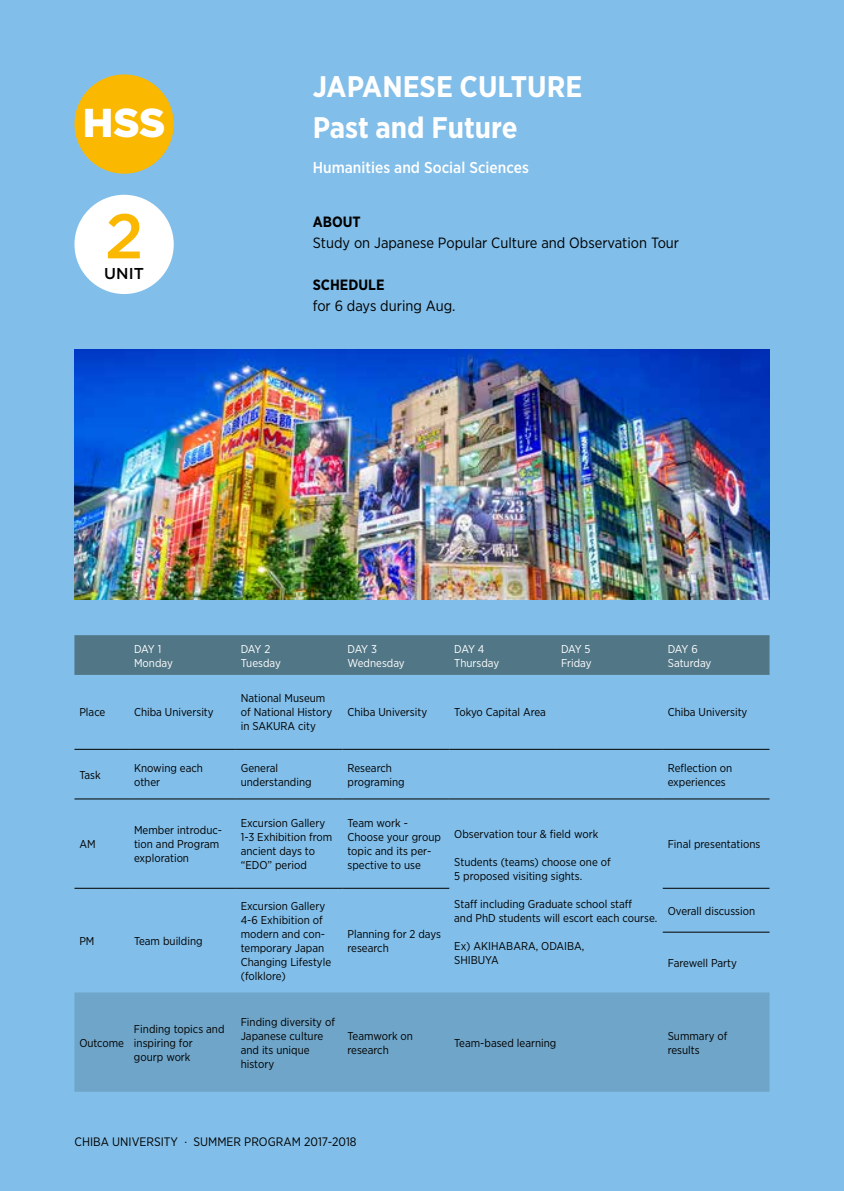
<style>
.page{position:relative;width:844px;height:1191px;background:#fff}
.page>*{position:absolute;margin:0;border:0;box-sizing:border-box;transform-origin:0 0}
.t1{font:500 63px "Gotham";color:#fbb800}
.t2{font:900 40.25px "Gotham";color:#fff}
.t3{font:700 29.75px/40.2px "Gotham Narrow";color:#fff}
.t4{font:500 15.75px "Gotham Narrow";color:#fff}
.t5{font:500 15.75px "Gotham";color:#000}
.t6{font:14.88px "Gotham Narrow";color:#000}
.t7{font:700 14.88px "Gotham Narrow";color:#000}
.t8{font:12.25px "Gotham Narrow";color:#000}
.t9{font:11.38px/14px "Gotham Narrow";color:#000}
.t10{font:11.38px/14px "Gotham Narrow";color:#fff}
</style>
<div class="page">
<div style="left:0;top:0;width:843px;height:1191px;background:#81bee9"></div>
<div style="left:74px;top:635px;width:695px;height:40px;background:#517686"></div>
<div style="left:74px;top:992px;width:695px;height:99px;background:#6fa5c8"></div>
<hr style="left:74px;top:749px;width:55px;height:1px;background:#000">
<hr style="left:129px;top:749px;width:107px;height:1px;background:#000">
<hr style="left:236px;top:749px;width:106px;height:1px;background:#000">
<hr style="left:342px;top:749px;width:107px;height:1px;background:#000">
<hr style="left:449px;top:749px;width:107px;height:1px;background:#000">
<hr style="left:556px;top:749px;width:106px;height:1px;background:#000">
<hr style="left:662px;top:749px;width:107px;height:1px;background:#000">
<hr style="left:74px;top:798px;width:55px;height:1px;background:#000">
<hr style="left:129px;top:798px;width:107px;height:1px;background:#000">
<hr style="left:236px;top:798px;width:106px;height:1px;background:#000">
<hr style="left:342px;top:798px;width:107px;height:1px;background:#000">
<hr style="left:449px;top:798px;width:107px;height:1px;background:#000">
<hr style="left:556px;top:798px;width:106px;height:1px;background:#000">
<hr style="left:662px;top:798px;width:107px;height:1px;background:#000">
<hr style="left:74px;top:888px;width:55px;height:1px;background:#000">
<hr style="left:129px;top:888px;width:107px;height:1px;background:#000">
<hr style="left:236px;top:888px;width:106px;height:1px;background:#000">
<hr style="left:342px;top:888px;width:107px;height:1px;background:#000">
<hr style="left:662px;top:888px;width:107px;height:1px;background:#000">
<hr style="left:662px;top:931px;width:107px;height:1px;background:#000">
<div style="left:74px;top:195px;width:100px;height:99px;background:#fff;border-radius:50%"></div>
<div style="left:74px;top:74px;width:100px;height:100px;background:#fbb800;border-radius:50%"></div>
<img style="left:74px;top:350px;width:695px;height:249px">
<h2 class="t2" style="left:83px;top:95px;width:84px">HSS</h2>
<h1 class="t1" style="left:105px;top:195px;width:40px">2</h1>
<h3 class="t5" style="left:104px;top:263px;width:41px">UNIT</h3>
<h3 class="t3" style="left:313px;top:66px;width:271px">JAPANESE CULTURE<br>Past and Future</h3>
<h3 class="t4" style="left:313px;top:157px;width:218px">Humanities and Social Sciences</h3>
<h3 class="t7" style="left:313px;top:212px;width:50px">ABOUT</h3>
<h3 class="t6" style="left:313px;top:233px;width:368px">Study on Japanese Popular Culture and Observation Tour</h3>
<h3 class="t7" style="left:313px;top:275px;width:73px">SCHEDULE</h3>
<h3 class="t6" style="left:313px;top:296px;width:144px">for 6 days during Aug.</h3>
<p class="t10" style="left:134px;top:641px;width:40px">DAY 1<br>Monday</p>
<p class="t10" style="left:241px;top:641px;width:42px">DAY 2<br>Tuesday</p>
<p class="t10" style="left:347px;top:641px;width:59px">DAY 3<br>Wednesday</p>
<p class="t10" style="left:454px;top:641px;width:46px">DAY 4<br>Thursday</p>
<p class="t10" style="left:561px;top:641px;width:32px">DAY 5<br>Friday</p>
<p class="t10" style="left:667px;top:641px;width:45px">DAY 6<br>Saturday</p>
<p class="t9" style="left:79px;top:705px;width:28px">Place</p>
<p class="t9" style="left:134px;top:705px;width:81px">Chiba University</p>
<p class="t9" style="left:241px;top:691px;width:93px">National Museum of National History in SAKURA city</p>
<p class="t9" style="left:347px;top:705px;width:81px">Chiba University</p>
<p class="t9" style="left:454px;top:705px;width:93px">Tokyo Capital Area</p>
<p class="t9" style="left:667px;top:705px;width:81px">Chiba University</p>
<p class="t9" style="left:79px;top:767px;width:23px">Task</p>
<p class="t9" style="left:134px;top:760px;width:71px">Knowing each other</p>
<p class="t9" style="left:241px;top:760px;width:72px">General understanding</p>
<p class="t9" style="left:347px;top:760px;width:59px">Research programing</p>
<p class="t9" style="left:667px;top:760px;width:66px">Reflection on experiences</p>
<p class="t9" style="left:134px;top:823px;width:89px">Member introduc&shy;tion and Program exploration</p>
<p class="t9" style="left:241px;top:816px;width:93px">Excursion Gallery<br>1-3 Exhibition from ancient days to “EDO” period</p>
<p class="t9" style="left:347px;top:816px;width:95px">Team work -<br>Choose your group topic and its per&shy;spective to use</p>
<p class="t9" style="left:454px;top:826px;width:145px">Observation tour &amp; field work</p>
<p class="t9" style="left:79px;top:837px;width:18px">AM</p>
<p class="t9" style="left:454px;top:854px;width:158px">Students (teams) choose one of<br>5 proposed visiting sights.</p>
<p class="t9" style="left:454px;top:896px;width:204px">Staff including Graduate school staff<br>and PhD students will escort each course.</p>
<p class="t9" style="left:454px;top:938px;width:131px">Ex) AKIHABARA, ODAIBA,<br>SHIBUYA</p>
<p class="t9" style="left:241px;top:899px;width:92px">Excursion Gallery<br>4-6 Exhibition of modern and con&shy;temporary Japan<br>Changing Lifestyle (folklore)</p>
<p class="t9" style="left:347px;top:927px;width:95px">Planning for 2 days research</p>
<p class="t9" style="left:79px;top:934px;width:17px">PM</p>
<p class="t9" style="left:134px;top:934px;width:70px">Team building</p>
<p class="t9" style="left:667px;top:837px;width:94px">Final presentations</p>
<p class="t9" style="left:667px;top:903px;width:89px">Overall discussion</p>
<p class="t9" style="left:667px;top:956px;width:71px">Farewell Party</p>
<p class="t9" style="left:79px;top:1035px;width:46px">Outcome</p>
<p class="t9" style="left:134px;top:1021px;width:92px">Finding topics and inspiring for gourp work</p>
<p class="t9" style="left:241px;top:1014px;width:96px">Finding diversity of<br>Japanese culture and its unique history</p>
<p class="t9" style="left:347px;top:1028px;width:67px">Teamwork on research</p>
<p class="t9" style="left:454px;top:1035px;width:104px">Team-based learning</p>
<p class="t9" style="left:667px;top:1028px;width:61px">Summary of results</p>
<p class="t8" style="left:74px;top:1134px;width:283px">CHIBA UNIVERSITY . SUMMER PROGRAM 2017-2018</p>
</div>
